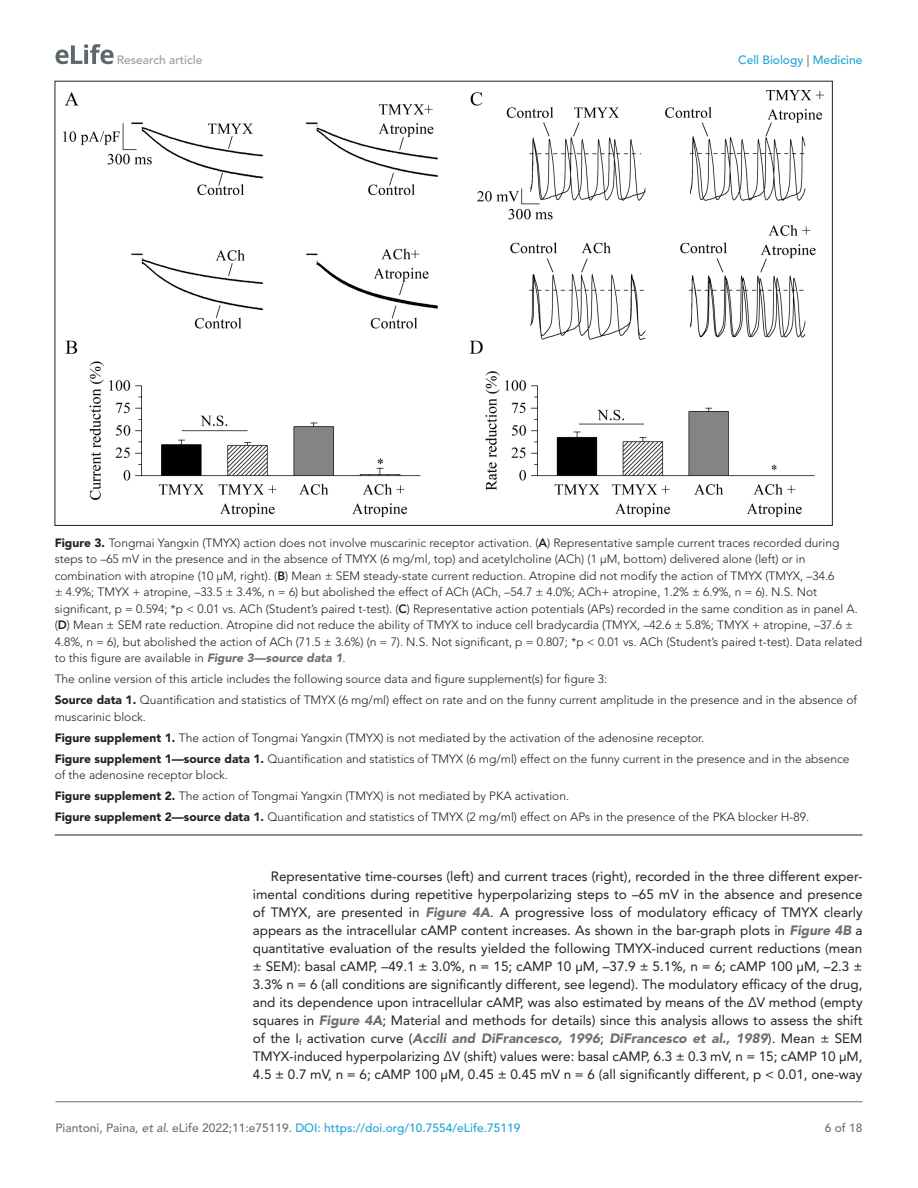
<style>
.page{position:relative;width:918px;height:1188px;background:#fff}
.page>*{position:absolute;margin:0;border:0;box-sizing:border-box;transform-origin:0 0}
.t1{font:13.5px/18px "Avenir LT Std";color:#231f20;text-align:justify}
.t2{font:300 12px/16.5px "Avenir LT Std";color:#231f20}
.t3{font:500 12px "Avenir LT Std";color:#1ea4d7}
.t4{font:500 12px "Avenir LT Std";color:#9a9a9a}
.t5{font:500 12px "Avenir LT Std";color:#6e6e70}
.s1{color:#6e6e70}
.s2{font-weight:900}
.s3{font-weight:800}
.s4{font-weight:900;font-style:italic;color:#6e6e70}
.s5{font-style:italic;color:#6e6e70}
</style>
<div class="page">
<svg style="left:56px;top:44px;width:58px;height:20px"></svg>
<hr style="left:56px;top:1101px;width:806px;height:1px;background:#6e6e70">
<hr style="left:55px;top:835px;width:807px;height:1px;background:#231f20">
<img style="left:64px;top:90px;width:759px;height:426px">
<p class="t4" style="left:117px;top:53px;width:87px">Research article</p>
<p class="t3" style="left:738px;top:53px;width:126px">Cell Biology <span class="s1">|</span> Medicine</p>
<p class="t2" style="left:55px;top:534px;width:809px"><span class="s2">Figure 3.</span> Tongmai Yangxin (TMYX) action does not involve muscarinic receptor activation. (<span class="s3">A</span>) Representative sample current traces recorded during steps to –65 mV in the presence and in the absence of TMYX (6 mg/ml, top) and acetylcholine (ACh) (1 µM, bottom) delivered alone (left) or in combination with atropine (10 µM, right). (<span class="s3">B</span>) Mean ± SEM steady-state current reduction. Atropine did not modify the action of TMYX (TMYX, –34.6<br>± 4.9%; TMYX + atropine, –33.5 ± 3.4%, n = 6) but abolished the effect of ACh (ACh, –54.7 ± 4.0%; ACh+ atropine, 1.2% ± 6.9%, n = 6). N.S. Not significant, p = 0.594; *p &lt; 0.01 vs. ACh (Student’s paired t-test). (<span class="s3">C</span>) Representative action potentials (APs) recorded in the same condition as in panel A. (<span class="s3">D</span>) Mean ± SEM rate reduction. Atropine did not reduce the ability of TMYX to induce cell bradycardia (TMYX, –42.6 ± 5.8%; TMYX + atropine, –37.6 ± 4.8%, n = 6), but abolished the action of ACh (71.5 ± 3.6%) (n = 7). N.S. Not significant, p = 0.807; *p &lt; 0.01 vs. ACh (Student’s paired t-test). Data related to this figure are available in <span class="s4">Figure 3—source data 1</span>.</p>
<p class="t2" style="left:55px;top:669px;width:804px;line-height:21px">The online version of this article includes the following source data and figure supplement(s) for figure 3:<br><span class="s2">Source data 1.</span> Quantification and statistics of TMYX (6 mg/ml) effect on rate and on the funny current amplitude in the presence and in the absence of</p>
<p class="t2" style="left:55px;top:706px;width:796px;line-height:21px">muscarinic block.<br><span class="s2">Figure supplement 1.</span> The action of Tongmai Yangxin (TMYX) is not mediated by the activation of the adenosine receptor.<br><span class="s2">Figure supplement 1—source data 1.</span> Quantification and statistics of TMYX (6 mg/ml) effect on the funny current in the presence and in the absence</p>
<p class="t2" style="left:55px;top:765px;width:756px;line-height:21px">of the adenosine receptor block.<br><span class="s2">Figure supplement 2.</span> The action of Tongmai Yangxin (TMYX) is not mediated by PKA activation.<br><span class="s2">Figure supplement 2—source data 1.</span> Quantification and statistics of TMYX (2 mg/ml) effect on APs in the presence of the PKA blocker H-89.</p>
<p class="t1" style="left:253px;top:868px;width:611px;text-indent:18px">Representative time-courses (left) and current traces (right), recorded in the three different exper&shy;imental conditions during repetitive hyperpolarizing steps to –65 mV in the absence and presence of TMYX, are presented in <span class="s4">Figure 4A</span>. A progressive loss of modulatory efficacy of TMYX clearly appears as the intracellular cAMP content increases. As shown in the bar-graph plots in <span class="s4">Figure 4B</span> a quantitative evaluation of the results yielded the following TMYX-induced current reductions (mean ± SEM): basal cAMP, –49.1 ± 3.0%, n = 15; cAMP 10 µM, –37.9 ± 5.1%, n = 6; cAMP 100 µM, –2.3 ± 3.3% n = 6 (all conditions are significantly different, see legend). The modulatory efficacy of the drug, and its dependence upon intracellular cAMP, was also estimated by means of the ΔV method (empty squares in <span class="s4">Figure 4A</span>; Material and methods for details) since this analysis allows to assess the shift of the I<sub>f</sub> activation curve (<span class="s4">Accili and DiFrancesco, 1996</span>; <span class="s4">DiFrancesco et al., 1989</span>). Mean ± SEM TMYX-induced hyperpolarizing ΔV (shift) values were: basal cAMP, 6.3 ± 0.3 mV, n = 15; cAMP 10 µM, 4.5 ± 0.7 mV, n = 6; cAMP 100 µM, 0.45 ± 0.45 mV n = 6 (all significantly different, p &lt; 0.01, one-way</p>
<p class="t3" style="left:56px;top:1121px;width:466px"><span class="s1">Piantoni, Paina</span><span class="s5">, et al</span><span class="s1">. eLife 2022;11:e75119.</span> DOI: https://doi.org/10.7554/eLife.75119</p>
<p class="t5" style="left:825px;top:1121px;width:39px">6 of 18</p>
</div>
